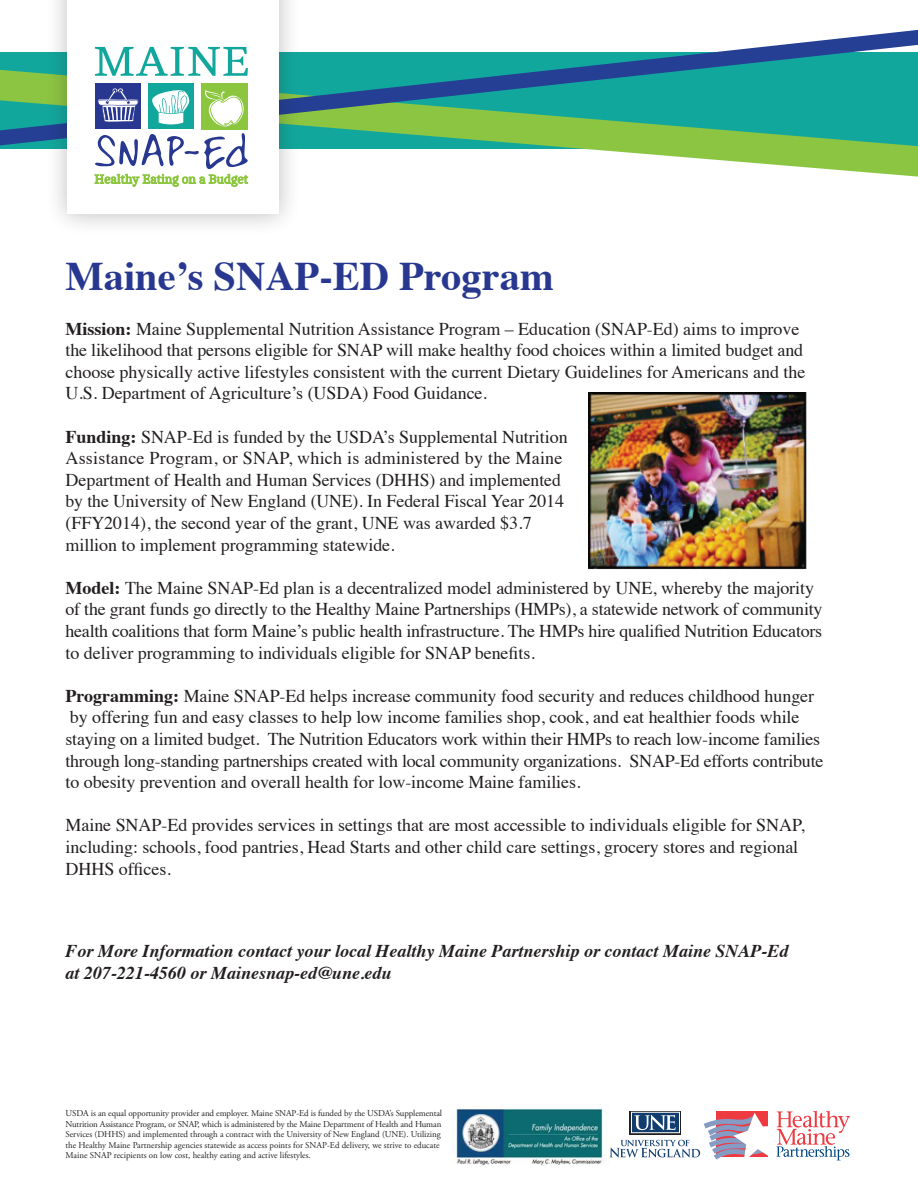
<style>
.page{position:relative;width:918px;height:1188px;background:#fff}
.page>*{position:absolute;margin:0;border:0;box-sizing:border-box;transform-origin:0 0}
.t1{font:700 40.5px "Times";color:#283890}
.t2{font:18px/21.6px "Times";letter-spacing:-.005em;color:#231f20}
.t3{font:italic 700 18px/21.6px "Times";color:#231f20}
.t4{font:9px/10.5px "Adobe Garamond Pro";letter-spacing:-.005em;color:#231f20}
.s1{font-weight:700}
</style>
<div class="page">
<svg style="left:0;top:145px;width:918px;height:32px"></svg>
<svg style="left:0;top:30px;width:918px;height:115px;fill:#12a79d"></svg>
<div style="left:44px;top:0;width:257px;height:237px;background:#231f20;opacity:.3"></div>
<div style="left:67px;top:0;width:212px;height:214px;background:#fff"></div>
<div style="left:95px;top:84px;width:45px;height:45px;background:#283890"></div>
<div style="left:148px;top:84px;width:46px;height:45px;background:#12a79d"></div>
<div style="left:202px;top:83px;width:46px;height:47px;background:#8bc63e"></div>
<svg style="left:95px;top:47px;width:153px;height:29px"></svg>
<svg style="left:95px;top:88px;width:153px;height:99px"></svg>
<img style="left:455px;top:1108px;width:148px;height:58px">
<svg style="left:609px;top:1111px;width:241px;height:50px"></svg>
<img style="left:589px;top:392px;width:217px;height:177px">
<h1 class="t1" style="left:66px;top:238px;width:490px">Maine’s SNAP-ED Program</h1>
<p class="t2" style="left:66px;top:316px;width:741px"><span class="s1">Mission:</span> Maine Supplemental Nutrition Assistance Program – Education (SNAP-Ed) aims to improve the likelihood that persons eligible for SNAP will make healthy food choices within a limited budget and choose physically active lifestyles consistent with the current Dietary Guidelines for Americans and the U.S. Department of Agriculture’s (USDA) Food Guidance.</p>
<p class="t2" style="left:66px;top:424px;width:504px"><span class="s1">Funding:</span> SNAP-Ed is funded by the USDA’s Supplemental Nutrition Assistance Program, or SNAP, which is administered by the Maine Department of Health and Human Services (DHHS) and implemented by the University of New England (UNE). In Federal Fiscal Year 2014 (FFY2014), the second year of the grant, UNE was awarded $3.7 million to implement programming statewide.</p>
<p class="t2" style="left:66px;top:575px;width:759px"><span class="s1">Model:</span> The Maine SNAP-Ed plan is a decentralized model administered by UNE, whereby the majority of the grant funds go directly to the Healthy Maine Partnerships (HMPs), a statewide network of community health coalitions that form Maine’s public health infrastructure. The HMPs hire qualified Nutrition Educators to deliver programming to individuals eligible for SNAP benefits.</p>
<p class="t2" style="left:66px;top:683px;width:759px"><span class="s1">Programming:</span> Maine SNAP-Ed helps increase community food security and reduces childhood hunger by offering fun and easy classes to help low income families shop, cook, and eat healthier foods while staying on a limited budget. The Nutrition Educators work within their HMPs to reach low-income families through long-standing partnerships created with local community organizations. SNAP-Ed efforts contribute to obesity prevention and overall health for low-income Maine families.</p>
<p class="t2" style="left:66px;top:813px;width:740px">Maine SNAP-Ed provides services in settings that are most accessible to individuals eligible for SNAP, including: schools, food pantries, Head Starts and other child care settings, grocery stores and regional<br>DHHS offices.</p>
<p class="t3" style="left:66px;top:939px;width:725px">For More Information contact your local Healthy Maine Partnership or contact Maine SNAP-Ed at 207-221-4560 or Mainesnap-ed@une.edu</p>
<p class="t4" style="left:66px;top:1109px;width:378px">USDA is an equal opportunity provider and employer. Maine SNAP-Ed is funded by the USDA’s Supplemental Nutrition Assistance Program, or SNAP, which is administered by the Maine Department of Health and Human Services (DHHS) and implemented through a contract with the University of New England (UNE). Utilizing the Healthy Maine Partnership agencies statewide as access points for SNAP-Ed delivery, we strive to educate Maine SNAP recipients on low cost, healthy eating and active lifestyles.</p>
</div>
